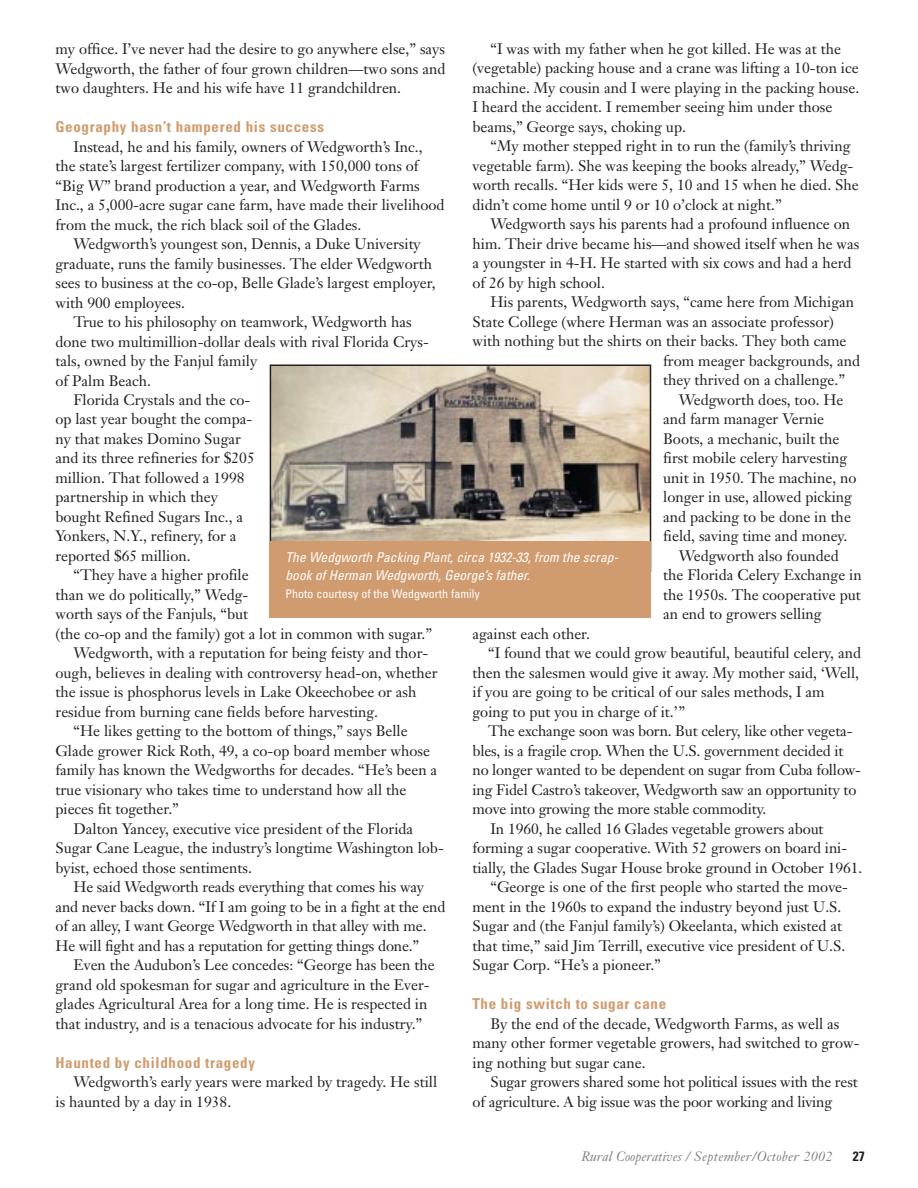
<style>
.page{position:relative;width:918px;height:1188px;background:#fff}
.page>*{position:absolute;margin:0;border:0;box-sizing:border-box;transform-origin:0 0}
.t1{font:15px/19.5px "Janson Text";color:#231f1f}
.t2{font:700 condensed 15px "Univers";letter-spacing:.045em;color:#d09b6e}
.t3{font:italic condensed 13.5px/18px "Univers";color:#fff}
.t4{font:italic 13.5px "Janson Text";letter-spacing:.025em;color:#808284}
.t5{font:700 condensed 13.5px "Univers";color:#231f1f}
.t6{font:condensed 12px "Univers";color:#fff}
</style>
<div class="page">
<img style="left:273px;top:367px;width:375px;height:175px">
<div style="left:270px;top:364px;width:381px;height:208px;border:2px solid #231f1f"></div>
<div style="left:270px;top:542px;width:381px;height:76px;background:#d09b6e"></div>
<p class="t1" style="left:472px;top:41px;width:388px;text-indent:18px">“I was with my father when he got killed. He was at the (vegetable) packing house and a crane was lifting a 10-ton ice machine. My cousin and I were playing in the packing house.<br>I heard the accident. I remember seeing him under those beams,” George says, choking up.</p>
<p class="t1" style="left:472px;top:138px;width:388px;text-indent:18px">“My mother stepped right in to run the (family’s thriving vegetable farm). She was keeping the books already,” Wedg&shy;worth recalls. “Her kids were 5, 10 and 15 when he died. She didn’t come home until 9 or 10 o’clock at night.”</p>
<p class="t1" style="left:472px;top:216px;width:388px;text-indent:18px">Wedgworth says his parents had a profound influence on him. Their drive became his—and showed itself when he was a youngster in 4-H. He started with six cows and had a herd of 26 by high school.</p>
<p class="t1" style="left:490px;top:294px;width:365px">His parents, Wedgworth says, “came here from Michigan</p>
<p class="t1" style="left:472px;top:314px;width:363px">State College (where Herman was an associate professor)</p>
<p class="t1" style="left:472px;top:333px;width:375px">with nothing but the shirts on their backs. They both came</p>
<p class="t1" style="left:663px;top:353px;width:198px">from meager backgrounds, and</p>
<p class="t1" style="left:663px;top:372px;width:183px">they thrived on a challenge.”</p>
<p class="t1" style="left:679px;top:392px;width:166px">Wedgworth does, too. He</p>
<p class="t1" style="left:663px;top:411px;width:162px">and farm manager Vernie</p>
<p class="t1" style="left:663px;top:431px;width:178px">Boots, a mechanic, built the</p>
<p class="t1" style="left:663px;top:450px;width:186px">first mobile celery harvesting</p>
<p class="t1" style="left:663px;top:470px;width:195px">unit in 1950. The machine, no</p>
<p class="t1" style="left:663px;top:489px;width:190px">longer in use, allowed picking</p>
<p class="t1" style="left:663px;top:509px;width:189px">and packing to be done in the</p>
<p class="t1" style="left:663px;top:528px;width:186px">field, saving time and money.</p>
<p class="t1" style="left:679px;top:548px;width:161px">Wedgworth also founded</p>
<p class="t1" style="left:663px;top:567px;width:200px">the Florida Celery Exchange in</p>
<p class="t1" style="left:663px;top:587px;width:199px">the 1950s. The cooperative put</p>
<p class="t1" style="left:663px;top:606px;width:160px">an end to growers selling</p>
<p class="t1" style="left:472px;top:626px;width:119px">against each other.</p>
<p class="t1" style="left:488px;top:645px;width:375px">“I found that we could grow beautiful, beautiful celery, and</p>
<p class="t1" style="left:472px;top:665px;width:388px">then the salesmen would give it away. My mother said, ‘Well,</p>
<p class="t1" style="left:472px;top:684px;width:354px">if you are going to be critical of our sales methods, I am</p>
<p class="t1" style="left:472px;top:704px;width:214px">going to put you in charge of it.’”</p>
<p class="t1" style="left:488px;top:723px;width:366px">The exchange soon was born. But celery, like other vegeta-</p>
<p class="t1" style="left:472px;top:743px;width:372px">bles, is a fragile crop. When the U.S. government decided it</p>
<p class="t1" style="left:472px;top:762px;width:390px">no longer wanted to be dependent on sugar from Cuba follow-</p>
<p class="t1" style="left:472px;top:782px;width:385px">ing Fidel Castro’s takeover, Wedgworth saw an opportunity to</p>
<p class="t1" style="left:472px;top:801px;width:295px">move into growing the more stable commodity.</p>
<p class="t1" style="left:490px;top:821px;width:335px">In 1960, he called 16 Glades vegetable growers about</p>
<p class="t1" style="left:472px;top:840px;width:376px">forming a sugar cooperative. With 52 growers on board ini-</p>
<p class="t1" style="left:472px;top:860px;width:391px">tially, the Glades Sugar House broke ground in October 1961.</p>
<p class="t1" style="left:490px;top:879px;width:359px">“George is one of the first people who started the move-</p>
<p class="t1" style="left:472px;top:899px;width:370px">ment in the 1960s to expand the industry beyond just U.S.</p>
<p class="t1" style="left:472px;top:918px;width:371px">Sugar and (the Fanjul family’s) Okeelanta, which existed at</p>
<p class="t1" style="left:472px;top:938px;width:374px">that time,” said Jim Terrill, executive vice president of U.S.</p>
<p class="t1" style="left:472px;top:957px;width:190px">Sugar Corp. “He’s a pioneer.”</p>
<p class="t2" style="left:472px;top:999px;width:195px">The big switch to sugar cane</p>
<p class="t1" style="left:472px;top:1016px;width:389px;text-indent:18px">By the end of the decade, Wedgworth Farms, as well as many other former vegetable growers, had switched to grow&shy;ing nothing but sugar cane.</p>
<p class="t1" style="left:472px;top:1074px;width:387px;text-indent:18px">Sugar growers shared some hot political issues with the rest of agriculture. A big issue was the poor working and living</p>
<p class="t1" style="left:55px;top:41px;width:391px;text-align:justify">my office. I’ve never had the desire to go anywhere else,” says Wedgworth, the father of four grown children—two sons and two daughters. He and his wife have 11 grandchildren.</p>
<p class="t2" style="left:55px;top:121px;width:270px">Geography hasn’t hampered his success</p>
<p class="t1" style="left:73px;top:138px;width:351px">Instead, he and his family, owners of Wedgworth’s Inc.,</p>
<p class="t1" style="left:55px;top:158px;width:365px">the state’s largest fertilizer company, with 150,000 tons of</p>
<p class="t1" style="left:55px;top:177px;width:366px">“Big W” brand production a year, and Wedgworth Farms</p>
<p class="t1" style="left:55px;top:197px;width:391px">Inc., a 5,000-acre sugar cane farm, have made their livelihood</p>
<p class="t1" style="left:55px;top:216px;width:307px">from the muck, the rich black soil of the Glades.</p>
<p class="t1" style="left:73px;top:236px;width:349px">Wedgworth’s youngest son, Dennis, a Duke University</p>
<p class="t1" style="left:55px;top:255px;width:378px">graduate, runs the family businesses. The elder Wedgworth</p>
<p class="t1" style="left:55px;top:275px;width:382px">sees to business at the co-op, Belle Glade’s largest employer,</p>
<p class="t1" style="left:55px;top:294px;width:131px">with 900 employees.</p>
<p class="t1" style="left:73px;top:314px;width:340px">True to his philosophy on teamwork, Wedgworth has</p>
<p class="t1" style="left:55px;top:333px;width:375px">done two multimillion-dollar deals with rival Florida Crys-</p>
<p class="t1" style="left:55px;top:353px;width:203px">tals, owned by the Fanjul family</p>
<p class="t1" style="left:55px;top:372px;width:97px">of Palm Beach.</p>
<p class="t1" style="left:73px;top:392px;width:178px">Florida Crystals and the co-</p>
<p class="t1" style="left:55px;top:411px;width:198px">op last year bought the compa-</p>
<p class="t1" style="left:55px;top:431px;width:187px">ny that makes Domino Sugar</p>
<p class="t1" style="left:55px;top:450px;width:201px">and its three refineries for $205</p>
<p class="t1" style="left:55px;top:470px;width:191px">million. That followed a 1998</p>
<p class="t1" style="left:55px;top:489px;width:164px">partnership in which they</p>
<p class="t1" style="left:55px;top:509px;width:189px">bought Refined Sugars Inc., a</p>
<p class="t1" style="left:55px;top:528px;width:183px">Yonkers, N.Y., refinery, for a</p>
<p class="t1" style="left:55px;top:548px;width:137px">reported $65 million.</p>
<p class="t1" style="left:73px;top:567px;width:177px">“They have a higher profile</p>
<p class="t1" style="left:55px;top:587px;width:194px">than we do politically,” Wedg-</p>
<p class="t1" style="left:55px;top:606px;width:194px">worth says of the Fanjuls, “but</p>
<p class="t1" style="left:55px;top:626px;width:378px">(the co-op and the family) got a lot in common with sugar.”</p>
<p class="t1" style="left:73px;top:645px;width:356px">Wedgworth, with a reputation for being feisty and thor-</p>
<p class="t1" style="left:55px;top:665px;width:384px">ough, believes in dealing with controversy head-on, whether</p>
<p class="t1" style="left:55px;top:684px;width:362px">the issue is phosphorus levels in Lake Okeechobee or ash</p>
<p class="t1" style="left:55px;top:704px;width:324px">residue from burning cane fields before harvesting.</p>
<p class="t1" style="left:73px;top:723px;width:336px">“He likes getting to the bottom of things,” says Belle</p>
<p class="t1" style="left:55px;top:743px;width:376px">Glade grower Rick Roth, 49, a co-op board member whose</p>
<p class="t1" style="left:55px;top:762px;width:383px">family has known the Wedgworths for decades. “He’s been a</p>
<p class="t1" style="left:55px;top:782px;width:352px">true visionary who takes time to understand how all the</p>
<p class="t1" style="left:55px;top:801px;width:125px">pieces fit together.”</p>
<p class="t1" style="left:73px;top:821px;width:341px">Dalton Yancey, executive vice president of the Florida</p>
<p class="t1" style="left:55px;top:840px;width:390px">Sugar Cane League, the industry’s longtime Washington lob-</p>
<p class="t1" style="left:55px;top:860px;width:198px">byist, echoed those sentiments.</p>
<p class="t1" style="left:73px;top:879px;width:352px">He said Wedgworth reads everything that comes his way</p>
<p class="t1" style="left:55px;top:899px;width:392px">and never backs down. “If I am going to be in a fight at the end</p>
<p class="t1" style="left:55px;top:918px;width:373px">of an alley, I want George Wedgworth in that alley with me.</p>
<p class="t1" style="left:55px;top:938px;width:365px">He will fight and has a reputation for getting things done.”</p>
<p class="t1" style="left:73px;top:957px;width:363px">Even the Audubon’s Lee concedes: “George has been the</p>
<p class="t1" style="left:55px;top:977px;width:376px">grand old spokesman for sugar and agriculture in the Ever-</p>
<p class="t1" style="left:55px;top:996px;width:374px">glades Agricultural Area for a long time. He is respected in</p>
<p class="t1" style="left:55px;top:1016px;width:368px">that industry, and is a tenacious advocate for his industry.”</p>
<p class="t2" style="left:55px;top:1057px;width:201px">Haunted by childhood tragedy</p>
<p class="t1" style="left:55px;top:1074px;width:383px;text-indent:18px">Wedgworth’s early years were marked by tragedy. He still is haunted by a day in 1938.</p>
<p class="t3" style="left:286px;top:549px;width:333px">The Wedgworth Packing Plant, circa 1932-33, from the scrap&shy;book of Herman Wedgworth, George’s father.</p>
<p class="t6" style="left:286px;top:589px;width:196px">Photo courtesy of the Wedgworth family</p>
<p class="t4" style="left:581px;top:1152px;width:253px">Rural Cooperatives / September/October 2002</p>
<p class="t5" style="left:853px;top:1152px;width:13px">27</p>
</div>
